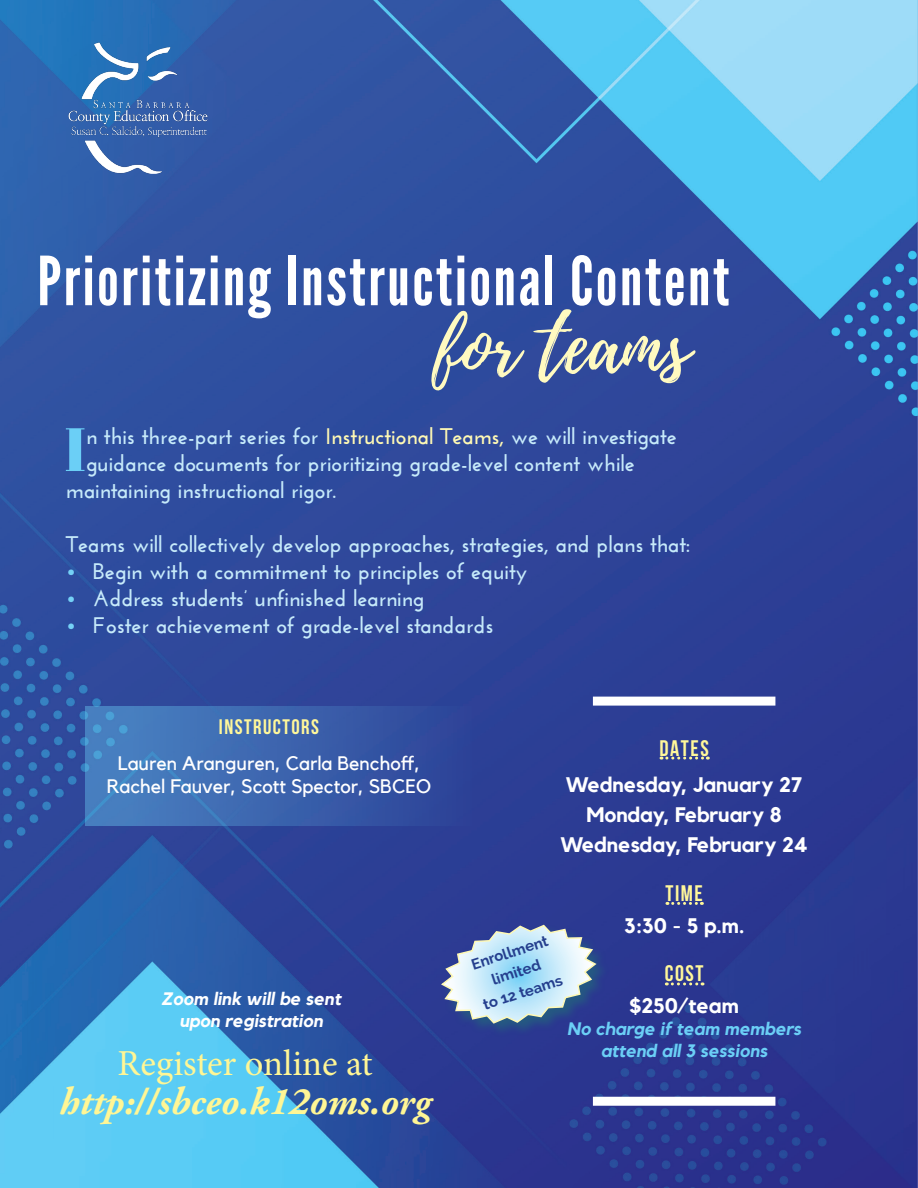
<style>
.page{position:relative;width:918px;height:1188px;background:#fff}
.page>*{position:absolute;margin:0;border:0;box-sizing:border-box;transform-origin:0 0}
.t1{font:78px "Playlist Script";color:#fffac0}
.t2{font:67.5px "League Gothic";letter-spacing:.035em;color:#fff}
.t3{font:61.05px "Abril Fatface";color:#6bcff6}
.t4{font:italic 700 39px "Adobe Garamond Pro";color:#fff695}
.t5{font:36.6px "Minion Pro";color:#fff695}
.t6{font:700 22.5px "Josefin Sans";color:#c6eafa}
.t7{font:700 22.5px "Bebas Neue";letter-spacing:.07em;color:#fff79a}
.t8{font:700 21px "Kollektif";color:#fff}
.t9{font:700 21px "Bebas Neue";letter-spacing:.07em;color:#fff79a}
.t10{font:19.5px/23.4px "Kollektif";color:#fff;text-align:center}
.t11{font:italic 700 18px/21.6px "Kollektif";color:#6bcff6;text-align:center}
.t12{font:italic 700 18px/21.6px "Kollektif";color:#fff;text-align:center}
.t13{font:700 15px/21px "Raleway";color:#253f8e;text-align:center}
.s1{color:#fff9b4}
.s2{color:#75d1f6}
</style>
<div class="page">
<img style="left:0;top:0;width:918px;height:1188px">
<div style="left:441px;top:924px;width:169px;height:113px;background:#2a3890"></div>
<svg style="left:440px;top:924px;width:158px;height:101px"></svg>
<div style="left:85px;top:706px;width:387px;height:120px;background:linear-gradient(to right,#4a86c5,#2d4297)"></div>
<img style="left:66px;top:39px;width:144px;height:138px">
<svg style="left:661px;top:757px;width:47px;height:3px"></svg>
<svg style="left:667px;top:902px;width:35px;height:3px"></svg>
<svg style="left:666px;top:982px;width:37px;height:3px"></svg>
<div style="left:593px;top:697px;width:182px;height:9px;background:#fff"></div>
<div style="left:593px;top:1097px;width:182px;height:9px;background:#fff"></div>
<p class="t2" style="left:37px;top:242px;width:694px">Prioritizing Instructional Content</p>
<p class="t1" style="left:435px;top:290px;width:256px">for teams</p>
<p class="t3" style="left:64px;top:406px;width:23px">I</p>
<p class="t6" style="left:86px;top:423px;width:592px">n this three-part series for <span class="s1">Instructional Teams,</span> we will investigate</p>
<p class="t6" style="left:86px;top:450px;width:551px">guidance documents for prioritizing grade-level content while</p>
<p class="t6" style="left:66px;top:477px;width:272px">maintaining instructional rigor.</p>
<p class="t6" style="left:66px;top:531px;width:626px">Teams will collectively develop approaches, strategies, and plans that:</p>
<p class="t6" style="left:66px;top:558px;width:463px"><span class="s2">•</span> Begin with a commitment to principles of equity</p>
<p class="t6" style="left:66px;top:585px;width:360px"><span class="s2">•</span> Address students’ unfinished learning</p>
<p class="t6" style="left:66px;top:612px;width:429px"><span class="s2">•</span> Foster achievement of grade-level standards</p>
<p class="t9" style="left:219px;top:715px;width:101px">INSTRUCTORS</p>
<p class="t10" style="left:107px;top:751px;width:326px">Lauren Aranguren, Carla Benchoff,<br>Rachel Fauver, Scott Spector, SBCEO</p>
<p class="t12" style="left:161px;top:988px;width:181px">Zoom link will be sent upon registration</p>
<p class="t5" style="left:118px;top:1039px;width:257px">Register online at</p>
<p class="t4" style="left:60px;top:1080px;width:372px">http://sbceo.k12oms.org</p>
<p class="t7" style="left:660px;top:735px;width:51px">DATES</p>
<p class="t8" style="left:566px;top:773px;width:238px">Wednesday, January 27</p>
<p class="t8" style="left:586px;top:803px;width:197px">Monday, February 8</p>
<p class="t8" style="left:560px;top:833px;width:249px">Wednesday, February 24</p>
<p class="t7" style="left:665px;top:881px;width:39px">TIME</p>
<p class="t8" style="left:624px;top:913px;width:122px">3:30 - 5 p.m.</p>
<p class="t7" style="left:665px;top:961px;width:40px">COST</p>
<p class="t8" style="left:630px;top:994px;width:111px">$250/team</p>
<p class="t11" style="left:567px;top:1018px;width:235px">No charge if team members attend all 3 sessions</p>
<p class="t13" style="left:467px;top:955px;width:84px;rotate:-18deg">Enrollment limited<br>to 12 teams</p>
</div>
